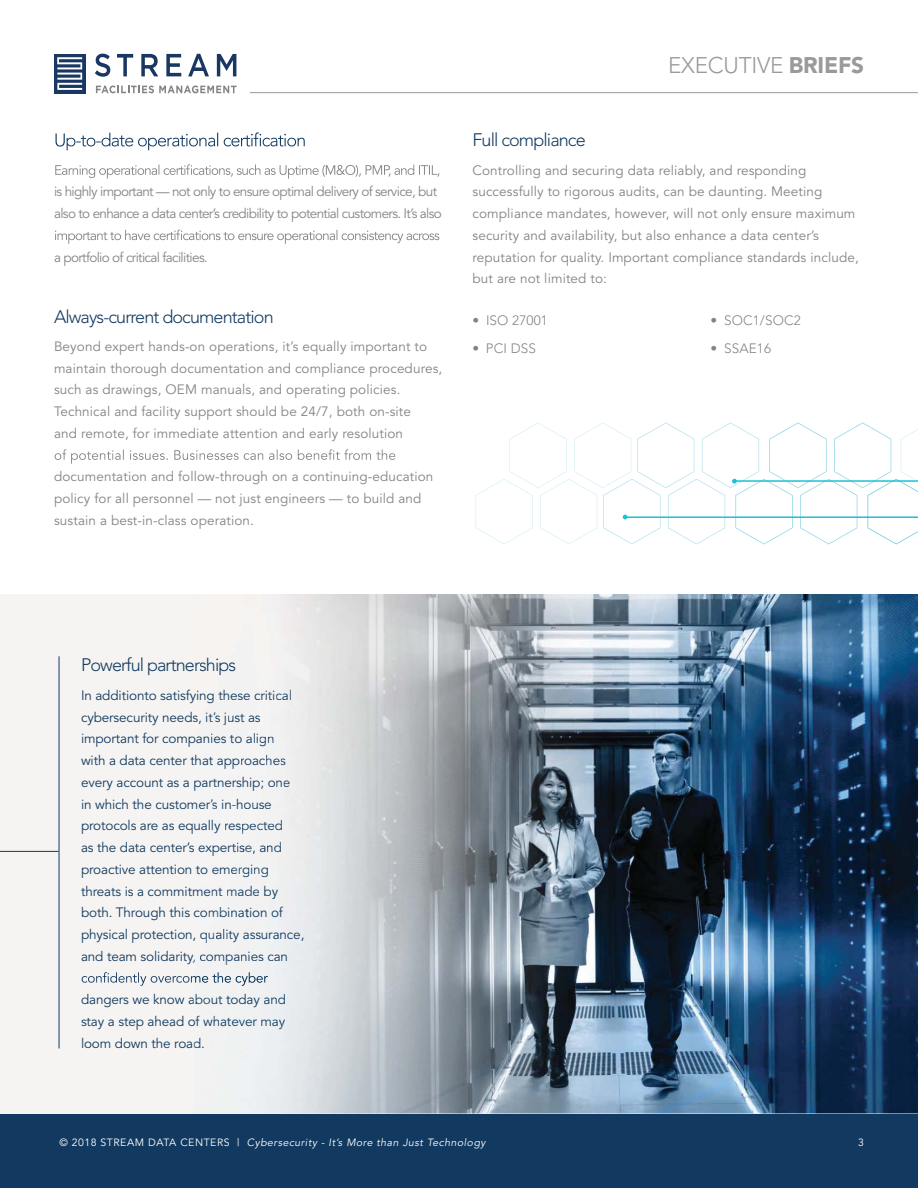
<style>
.page{position:relative;width:918px;height:1188px;background:#fff}
.page>*{position:absolute;margin:0;border:0;box-sizing:border-box;transform-origin:0 0}
.t1{font:300 22.5px "Avenir";letter-spacing:-.01em;color:#9b999a}
.t2{font:300 18px "Avenir";letter-spacing:-.05em;color:#123a60}
.t3{font:13.5px/21.8px "Avenir";letter-spacing:.01em;color:#818386}
.t4{font:13.5px/21.8px "Avenir";letter-spacing:-.01em;color:#123a60}
.t5{font:13.5px/21.8px "Avenir";letter-spacing:-.05em;color:#818386}
.t6{font:300 13.5px "Avenir";letter-spacing:.01em;color:#818386}
.t7{font:italic 10.5px "Avenir";letter-spacing:.05em;color:#fff}
.t8{font:10.5px "Avenir";color:#fff}
.s1{font-weight:900}
.s2{color:#133a61}
.s3{color:#123b61}
.s4{color:#123b62}
.s5{color:#113b60}
.s6{color:#113a60}
.s7{color:#133b61}
.s8{color:#103c62}
.s9{color:#103d63}
.s10{color:#113c63}
.s11{color:#123b63}
.s12{color:#103d64}
.s13{color:#0f3d64}
.s14{color:#113e65}
.s15{color:#123c64}
.s16{color:#0f3e65}
.s17{color:#103f66}
.s18{color:#0e4067}
.s19{color:#0f3f66}
.s20{color:#0d4066}
.s21{color:#0c4167}
.s22{color:#113d63}
.s23{font-style:normal}
</style>
<div class="page">
<div style="left:0;top:1113px;width:918px;height:75px;background:#123a60"></div>
<svg style="left:95px;top:54px;width:15px;height:23px"></svg>
<svg style="left:117px;top:54px;width:16px;height:22px"></svg>
<svg style="left:141px;top:54px;width:17px;height:22px"></svg>
<svg style="left:166px;top:54px;width:15px;height:22px"></svg>
<svg style="left:188px;top:54px;width:21px;height:22px"></svg>
<svg style="left:217px;top:54px;width:19px;height:22px"></svg>
<svg style="left:96px;top:85px;width:141px;height:8px"></svg>
<div style="left:54px;top:54px;width:31px;height:39px;background:#1a3663"></div>
<svg style="left:57px;top:57px;width:25px;height:33px"></svg>
<hr style="left:250px;top:92px;width:668px;height:1px;background:#9b999a">
<div style="left:0;top:594px;width:918px;height:519px;background:#f5f4f2"></div>
<hr style="left:0;top:851px;width:59px;height:1px;background:#123a60">
<hr style="left:59px;top:656px;width:1px;height:393px;background:#123a60">
<svg style="left:56px;top:132px;width:249px;height:18px"></svg>
<svg style="left:55px;top:164px;width:384px;height:15px"></svg>
<svg style="left:55px;top:230px;width:384px;height:14px"></svg>
<svg style="left:55px;top:449px;width:340px;height:15px"></svg>
<svg style="left:475px;top:422px;width:443px;height:122px"></svg>
<svg style="left:82px;top:972px;width:112px;height:14px"></svg>
<img style="left:194px;top:594px;width:724px;height:519px">
<img style="left:200px;top:658px;width:15px;height:14px">
<svg style="left:194px;top:663px;width:7px;height:9px"></svg>
<svg style="left:216px;top:659px;width:19px;height:16px"></svg>
<img style="left:194px;top:689px;width:20px;height:14px">
<svg style="left:219px;top:690px;width:41px;height:10px"></svg>
<img style="left:261px;top:690px;width:21px;height:10px">
<svg style="left:282px;top:690px;width:10px;height:10px"></svg>
<svg style="left:194px;top:712px;width:40px;height:13px"></svg>
<img style="left:235px;top:713px;width:19px;height:9px">
<svg style="left:255px;top:715px;width:6px;height:7px"></svg>
<svg style="left:194px;top:734px;width:32px;height:13px"></svg>
<img style="left:226px;top:735px;width:16px;height:8px">
<svg style="left:242px;top:737px;width:10px;height:6px"></svg>
<img style="left:254px;top:733px;width:12px;height:14px">
<svg style="left:268px;top:737px;width:7px;height:6px"></svg>
<img style="left:194px;top:755px;width:19px;height:10px">
<svg style="left:218px;top:759px;width:5px;height:6px"></svg>
<img style="left:225px;top:759px;width:15px;height:10px">
<svg style="left:241px;top:759px;width:4px;height:6px"></svg>
<img style="left:245px;top:759px;width:20px;height:6px">
<svg style="left:266px;top:755px;width:20px;height:10px"></svg>
<svg style="left:194px;top:779px;width:29px;height:12px"></svg>
<img style="left:225px;top:777px;width:35px;height:14px">
<svg style="left:261px;top:780px;width:29px;height:9px"></svg>
<img style="left:194px;top:800px;width:16px;height:9px">
<svg style="left:211px;top:798px;width:61px;height:11px"></svg>
<img style="left:195px;top:820px;width:25px;height:14px">
<svg style="left:225px;top:824px;width:16px;height:6px"></svg>
<img style="left:242px;top:822px;width:32px;height:12px">
<svg style="left:275px;top:820px;width:8px;height:10px"></svg>
<svg style="left:194px;top:846px;width:33px;height:10px"></svg>
<img style="left:228px;top:843px;width:24px;height:9px">
<svg style="left:253px;top:842px;width:29px;height:12px"></svg>
<img style="left:194px;top:866px;width:43px;height:8px">
<svg style="left:239px;top:864px;width:30px;height:13px"></svg>
<img style="left:194px;top:886px;width:29px;height:10px">
<img style="left:227px;top:889px;width:17px;height:7px">
<img style="left:245px;top:885px;width:14px;height:11px">
<svg style="left:260px;top:885px;width:18px;height:14px"></svg>
<img style="left:194px;top:907px;width:36px;height:10px">
<svg style="left:231px;top:911px;width:6px;height:6px"></svg>
<img style="left:238px;top:908px;width:40px;height:9px">
<svg style="left:279px;top:907px;width:4px;height:10px"></svg>
<img style="left:200px;top:933px;width:14px;height:10px">
<svg style="left:216px;top:929px;width:23px;height:13px"></svg>
<img style="left:239px;top:933px;width:16px;height:6px">
<svg style="left:256px;top:933px;width:11px;height:6px"></svg>
<img style="left:269px;top:933px;width:17px;height:6px">
<svg style="left:288px;top:933px;width:16px;height:8px"></svg>
<svg style="left:194px;top:954px;width:12px;height:10px"></svg>
<img style="left:207px;top:954px;width:26px;height:11px">
<svg style="left:234px;top:951px;width:54px;height:10px"></svg>
<img style="left:214px;top:972px;width:49px;height:14px">
<svg style="left:194px;top:994px;width:23px;height:10px"></svg>
<img style="left:218px;top:994px;width:35px;height:10px">
<svg style="left:254px;top:994px;width:32px;height:14px"></svg>
<img style="left:194px;top:1016px;width:19px;height:10px">
<svg style="left:214px;top:1016px;width:43px;height:10px"></svg>
<img style="left:261px;top:1020px;width:17px;height:6px">
<svg style="left:279px;top:1020px;width:6px;height:9px"></svg>
<svg style="left:194px;top:1038px;width:10px;height:10px"></svg>
<p class="t5" style="left:54px;top:182px;width:389px">is highly important — not only to ensure optimal delivery of service, but also to enhance a data center’s credibility to potential customers. It’s also</p>
<p class="t5" style="left:54px;top:248px;width:155px">a portfolio of critical facilities.</p>
<h2 class="t2" style="left:54px;top:309px;width:221px">Always-current documentation</h2>
<p class="t3" style="left:54px;top:337px;width:390px">Beyond expert hands-on operations, it’s equally important to maintain thorough documentation and compliance procedures, such as drawings, OEM manuals, and operating policies.<br>Technical and facility support should be 24/7, both on-site<br>and remote, for immediate attention and early resolution</p>
<p class="t3" style="left:54px;top:467px;width:381px">documentation and follow-through on a continuing-education policy for all personnel — not just engineers — to build and sustain a best-in-class operation.</p>
<h1 class="t1" style="left:668px;top:56px;width:197px">EXECUTIVE <span class="s1">BRIEFS</span></h1>
<h2 class="t2" style="left:473px;top:133px;width:115px">Full compliance</h2>
<p class="t3" style="left:473px;top:161px;width:388px">Controlling and securing data reliably, and responding successfully to rigorous audits, can be daunting. Meeting compliance mandates, however, will not only ensure maximum security and availability, but also enhance a data center’s reputation for quality. Important compliance standards include, but are not limited to:</p>
<p class="t6" style="left:473px;top:315px;width:77px">• ISO 27001</p>
<p class="t6" style="left:473px;top:342px;width:65px">• PCI DSS</p>
<p class="t6" style="left:711px;top:315px;width:92px">• SOC1/SOC2</p>
<p class="t6" style="left:711px;top:343px;width:62px">• SSAE16</p>
<h2 class="t2" style="left:81px;top:658px;width:157px">Powerful partn<span class="s2">erships</span></h2>
<p class="t4" style="left:81px;top:686px;width:225px">In additionto satisf<span class="s2">ying these cri</span><span class="s3">ti</span><span class="s4">c</span><span class="s5">a</span><span class="s6">l </span>cybersecurity need<span class="s2">s, it’s just as </span>important for com<span class="s2">panies to</span> <span class="s4">a</span><span class="s2">lig</span><span class="s4">n<br></span>with a data center <span class="s4">that app</span><span class="s7">r</span><span class="s4">oa</span><span class="s2">c</span><span class="s4">hes </span>every account as a <span class="s4">partnersh</span><span class="s2">ip;</span> <span class="s4">on</span><span class="s2">e<br></span>in which the custo<span class="s4">mer’s in-h</span><span class="s2">o</span><span class="s4">us</span><span class="s8">e </span>protocols are as eq<span class="s2">ua</span><span class="s4">lly respe</span><span class="s8">c</span><span class="s4">ted<br></span>as the data center’<span class="s2">s</span> <span class="s4">expertise, an</span><span class="s9">d </span>proactive attention <span class="s4">to emergin</span><span class="s10">g </span>threats is a commit<span class="s4">ment mad</span><span class="s11">e</span> <span class="s12">by </span>both. Through this <span class="s2">co</span><span class="s4">mbina</span><span class="s11">t</span><span class="s10">io</span><span class="s13">n</span> <span class="s14">of </span>physical protection<span class="s4">, quality</span> <span class="s13">as</span><span class="s15">su</span><span class="s14">ra</span><span class="s16">n</span><span class="s14">c</span><span class="s16">e, </span>and team solidarit<span class="s4">y, com</span><span class="s11">p</span><span class="s15">a</span><span class="s12">ni</span><span class="s15">e</span><span class="s14">s ca</span><span class="s16">n</span></p>
<p class="t4" style="left:81px;top:990px;width:206px;text-align:justify">dangers we know <span class="s10">abo</span><span class="s11">ut</span> <span class="s13">to</span><span class="s10">da</span><span class="s16">y</span> <span class="s17">an</span><span class="s18">d </span>stay a step ahead <span class="s10">of w</span><span class="s13">hat</span><span class="s16">ev</span><span class="s19">er</span> <span class="s20">ma</span><span class="s21">y </span>loom down the roa<span class="s22">d</span><span class="s15">.</span></p>
<p class="t7" style="left:59px;top:1138px;width:428px"><span class="s23">© 2018 STREAM DATA CENTERS |</span> Cybersecurity - It’s More than Just Technology</p>
<p class="t8" style="left:858px;top:1138px;width:7px">3</p>
</div>
